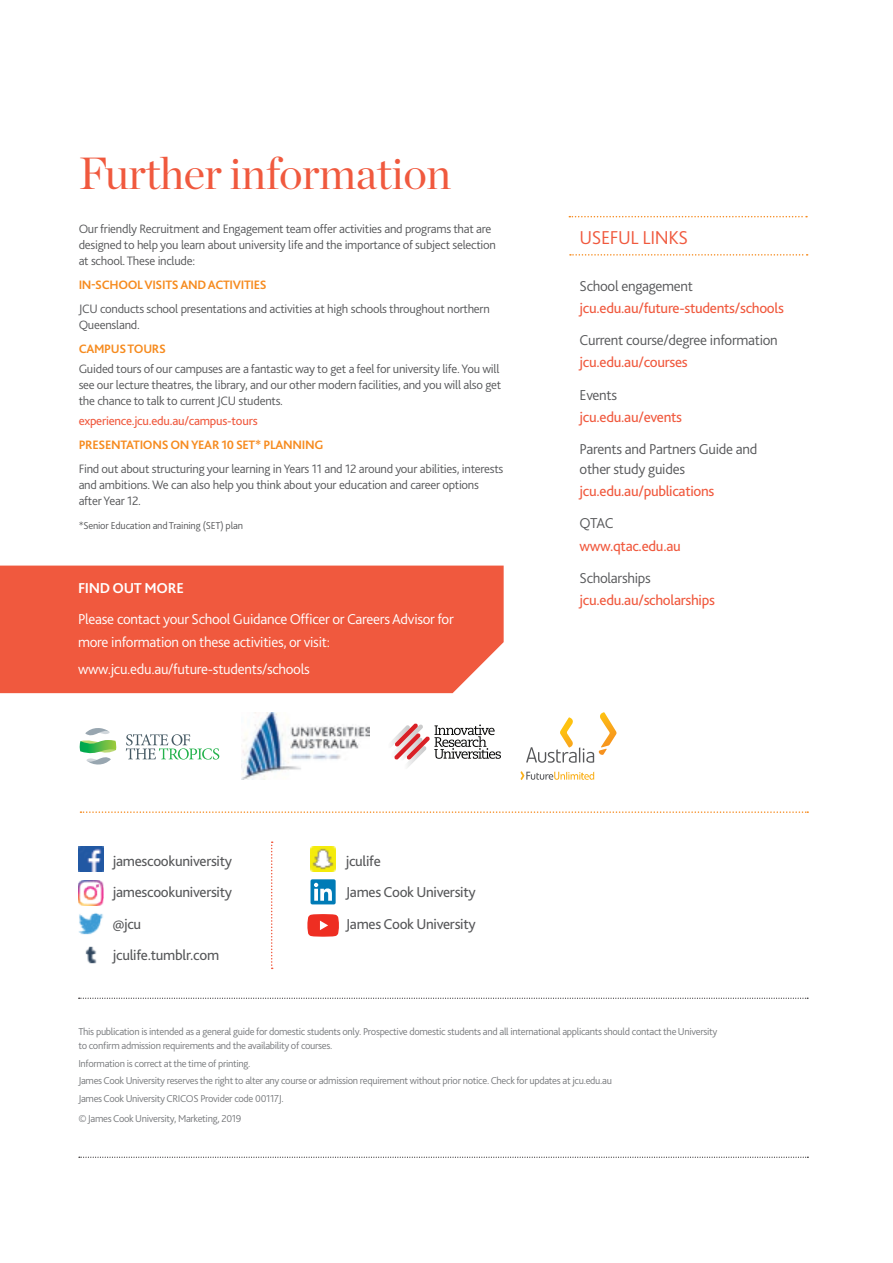
<style>
.page{position:relative;width:893px;height:1263px;background:#fff}
.page>*{position:absolute;margin:0;border:0;box-sizing:border-box;transform-origin:0 0}
.Page_heading_-_BLUE{font:45px "Chronicle Display";letter-spacing:-.01em;color:#f0593e}
.Bodycopy_sub-heading{font:300 19.5px "Bliss 2";letter-spacing:-.02em;color:#f0593e}
.Profile_-_Quote__Rev{font:300 15px/22.5px "Bliss 2";letter-spacing:-.02em;color:#fff}
.Body_copy{font:15px "Bliss 2";letter-spacing:-.02em;color:#f0593e}
.Body_copy-2{font:300 15px/19.5px "Bliss 2";letter-spacing:-.02em;color:#57585a}
.t1{font:15px "Bliss 2";letter-spacing:-.02em;color:#57585a}
.Profile_-_Quote__Rev-2{font:700 15px "Bliss 2";letter-spacing:-.02em;color:#fff}
.Body_copy-3{font:300 12.75px/15.8px "Bliss 2";letter-spacing:-.02em;color:#57585a}
.Body_copy-4{font:700 12.75px "Bliss 2";letter-spacing:-.025em;color:#f68b1f}
.Body_copy-5{font:12.75px "Bliss 2";letter-spacing:-.02em;color:#f0593e}
.Body_copy-6{font:300 10.5px/13.5px "Bliss 2";letter-spacing:-.03em;color:#787a7d}
.Body_copy-7{font:300 10.5px "Bliss 2";letter-spacing:-.02em;color:#57585a}
</style>
<div class="page">
<svg style="left:391px;top:723px;width:110px;height:45px"></svg>
<svg style="left:526px;top:712px;width:90px;height:51px"></svg>
<svg style="left:521px;top:771px;width:73px;height:9px"></svg>
<img style="left:241px;top:712px;width:128px;height:68px">
<svg style="left:79px;top:728px;width:38px;height:37px"></svg>
<svg style="left:126px;top:734px;width:93px;height:25px"></svg>
<div style="left:0;top:566px;width:504px;height:127px;background:#f0593e"></div>
<svg style="left:569px;top:216px;width:238px;height:1px"></svg>
<svg style="left:570px;top:254px;width:238px;height:2px"></svg>
<svg style="left:80px;top:811px;width:728px;height:2px"></svg>
<svg style="left:79px;top:998px;width:729px;height:1px"></svg>
<svg style="left:79px;top:1157px;width:729px;height:1px"></svg>
<img style="left:78px;top:913px;width:25px;height:22px">
<img style="left:310px;top:847px;width:26px;height:25px">
<div style="left:310px;top:879px;width:26px;height:25px;background:#007bb6;border-radius:2px"></div>
<svg style="left:314px;top:883px;width:18px;height:18px"></svg>
<svg style="left:307px;top:914px;width:32px;height:23px"></svg>
<svg style="left:271px;top:841px;width:2px;height:128px"></svg>
<img style="left:78px;top:847px;width:25px;height:25px">
<img style="left:78px;top:880px;width:25px;height:26px">
<img style="left:85px;top:946px;width:12px;height:18px">
<p class="Page_heading_-_BLUE" style="left:79px;top:139px;width:374px">Further information</p>
<p class="Body_copy-3" style="left:79px;top:221px;width:419px">Our friendly Recruitment and Engagement team offer activities and programs that are designed to help you learn about university life and the importance of subject selection at school. These include:</p>
<p class="Body_copy-4" style="left:79px;top:277px;width:189px">IN-SCHOOL VISITS AND ACTIVITIES</p>
<p class="Body_copy-3" style="left:79px;top:301px;width:413px">JCU conducts school presentations and activities at high schools throughout northern<br>Queensland.</p>
<p class="Body_copy-4" style="left:79px;top:341px;width:89px">CAMPUS TOURS</p>
<p class="Body_copy-3" style="left:79px;top:361px;width:424px">Guided tours of our campuses are a fantastic way to get a feel for university life. You will see our lecture theatres, the library, and our other modern facilities, and you will also get the chance to talk to current JCU students.</p>
<p class="Body_copy-5" style="left:79px;top:413px;width:180px">experience.jcu.edu.au/campus-tours</p>
<p class="Body_copy-4" style="left:79px;top:437px;width:246px">PRESENTATIONS ON YEAR 10 SET* PLANNING</p>
<p class="Body_copy-3" style="left:79px;top:461px;width:426px">Find out about structuring your learning in Years 11 and 12 around your abilities, interests and ambitions. We can also help you think about your education and career options after Year 12.</p>
<p class="Body_copy-7" style="left:79px;top:519px;width:166px">*Senior Education and Training (SET) plan</p>
<p class="Profile_-_Quote__Rev-2" style="left:78px;top:579px;width:107px">FIND OUT MORE</p>
<p class="Profile_-_Quote__Rev" style="left:78px;top:608px;width:377px">Please contact your School Guidance Officer or Careers Advisor for more information on these activities, or visit:</p>
<p class="Profile_-_Quote__Rev" style="left:78px;top:657px;width:233px">www.jcu.edu.au/future-students/schools</p>
<p class="t1" style="left:113px;top:851px;width:121px">jamescookuniversity</p>
<p class="t1" style="left:113px;top:883px;width:121px">jamescookuniversity</p>
<p class="t1" style="left:113px;top:914px;width:30px">@jcu</p>
<p class="t1" style="left:113px;top:946px;width:108px">jculife.tumblr.com</p>
<p class="t1" style="left:346px;top:851px;width:37px">jculife</p>
<p class="t1" style="left:346px;top:883px;width:132px">James Cook University</p>
<p class="t1" style="left:346px;top:914px;width:132px">James Cook University</p>
<p class="Bodycopy_sub-heading" style="left:580px;top:225px;width:110px">USEFUL LINKS</p>
<p class="Body_copy-2" style="left:580px;top:276px;width:115px">School engagement</p>
<p class="Body_copy" style="left:580px;top:299px;width:206px">jcu.edu.au/future-students/schools</p>
<p class="Body_copy-2" style="left:580px;top:330px;width:200px">Current course/degree information</p>
<p class="Body_copy" style="left:580px;top:353px;width:110px">jcu.edu.au/courses</p>
<p class="Body_copy-2" style="left:580px;top:385px;width:39px">Events</p>
<p class="Body_copy" style="left:580px;top:408px;width:104px">jcu.edu.au/events</p>
<p class="Body_copy-2" style="left:580px;top:439px;width:179px">Parents and Partners Guide and other study guides</p>
<p class="Body_copy" style="left:580px;top:482px;width:136px">jcu.edu.au/publications</p>
<p class="Body_copy-2" style="left:580px;top:513px;width:36px">QTAC</p>
<p class="Body_copy" style="left:580px;top:536px;width:103px">www.qtac.edu.au</p>
<p class="Body_copy-2" style="left:580px;top:568px;width:73px">Scholarships</p>
<p class="Body_copy" style="left:580px;top:591px;width:137px">jcu.edu.au/scholarships</p>
<p class="Body_copy-6" style="left:78px;top:1025px;width:640px">This publication is intended as a general guide for domestic students only. Prospective domestic students and all international applicants should contact the University to confirm admission requirements and the availability of courses.</p>
<p class="Body_copy-6" style="left:78px;top:1056px;width:174px">Information is correct at the time of printing.</p>
<p class="Body_copy-6" style="left:78px;top:1074px;width:535px">James Cook University reserves the right to alter any course or admission requirement without prior notice. Check for updates at jcu.edu.au</p>
<p class="Body_copy-6" style="left:78px;top:1092px;width:207px">James Cook University CRICOS Provider code 00117J.</p>
<p class="Body_copy-6" style="left:78px;top:1112px;width:165px">© James Cook University, Marketing, 2019</p>
</div>
